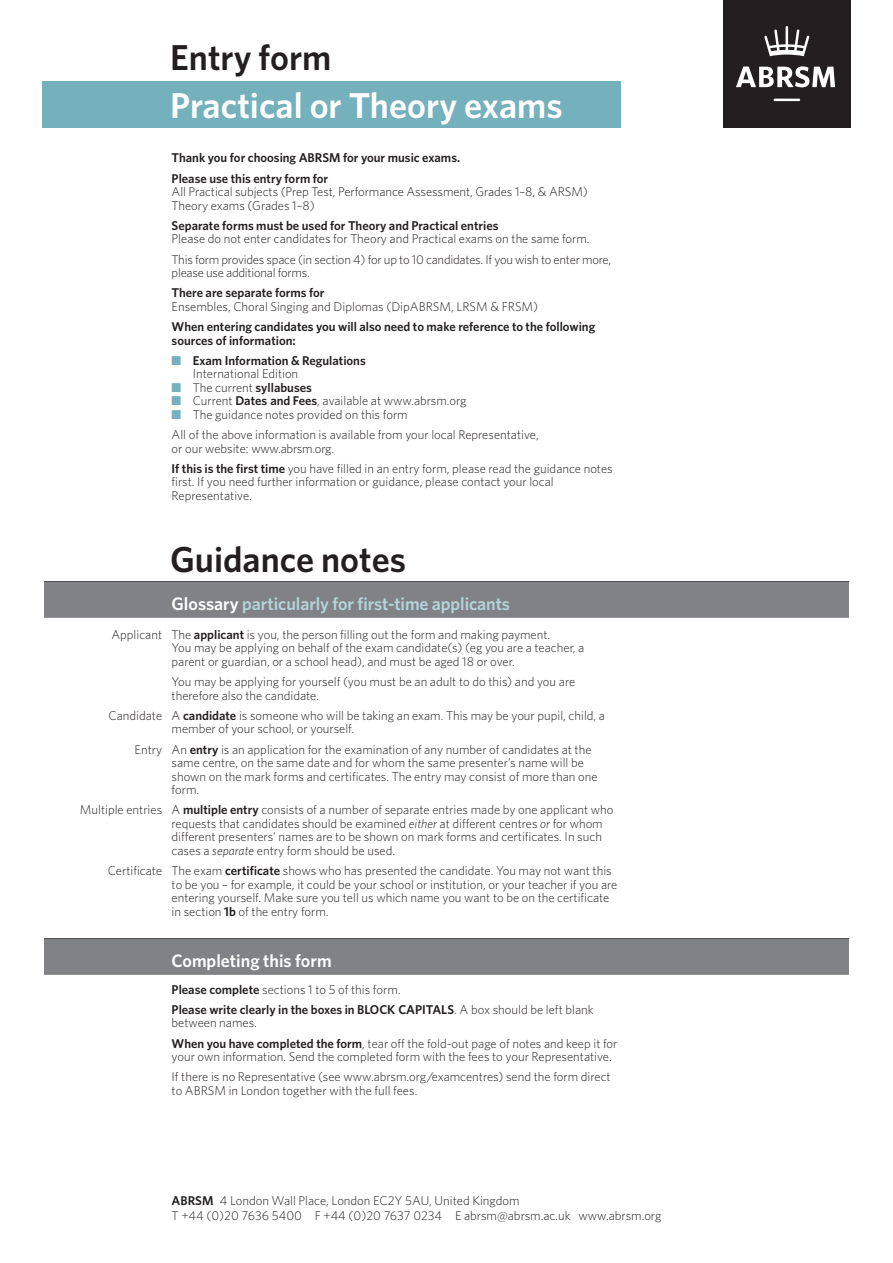
<style>
.page{position:relative;width:893px;height:1263px;background:#fff}
.page>*{position:absolute;margin:0;border:0;box-sizing:border-box;transform-origin:0 0}
.t1{font:600 36px "Whitney";color:#fff}
.t2{font:600 36px "Whitney";color:#231f20}
.t3{font:600 18px "Whitney";letter-spacing:-.005em;color:#b4d3db}
.t4{font:600 18px "Whitney";color:#fff}
.t5{font:300 12.75px/13.5px "Whitney";color:#231f20}
.t6{font:600 12.75px/20.2px "Whitney";color:#231f20}
.t7{font:300 12.75px "Whitney";letter-spacing:-.02em;color:#231f20}
.s1{color:#74b1bd}
.s2{font-weight:300}
.s3{font-weight:600}
.s4{color:#fff}
.s5{font-style:italic}
</style>
<div class="page">
<div style="left:43px;top:81px;width:578px;height:47px;background:#74b1bd"></div>
<hr style="left:44px;top:938px;width:805px;height:1px;background:#231f20">
<div style="left:44px;top:939px;width:805px;height:36px;background:#808285"></div>
<hr style="left:44px;top:581px;width:805px;height:1px;background:#231f20">
<div style="left:44px;top:582px;width:805px;height:36px;background:#808285"></div>
<div style="left:723px;top:0;width:127px;height:128px;background:#231f20"></div>
<svg style="left:736px;top:26px;width:99px;height:75px"></svg>
<h1 class="t2" style="left:170px;top:45px;width:163px">Entry form</h1>
<h1 class="t1" style="left:170px;top:93px;width:394px">Practical or Theory exams</h1>
<p class="t6" style="left:172px;top:149px;width:290px">Thank you for choosing ABRSM for your music exams.<br>Please use this entry form for</p>
<p class="t5" style="left:172px;top:186px;width:418px">All Practical subjects (Prep Test, Performance Assessment, Grades 1–8, &amp; ARSM)<br>Theory exams (Grades 1–8)</p>
<p class="t6" style="left:172px;top:217px;width:328px">Separate forms must be used for Theory and Practical entries</p>
<p class="t5" style="left:172px;top:230px;width:441px;line-height:20.2px">Please do not enter candidates for Theory and Practical exams on the same form.<br>This form provides space (in section 4) for up to 10 candidates. If you wish to enter more,</p>
<p class="t7" style="left:172px;top:268px;width:140px">please use additional forms.</p>
<p class="t6" style="left:172px;top:284px;width:154px">There are separate forms for</p>
<p class="t5" style="left:172px;top:301px;width:368px">Ensembles, Choral Singing and Diplomas (DipABRSM, LRSM &amp; FRSM)</p>
<p class="t6" style="left:172px;top:321px;width:425px;line-height:13.5px">When entering candidates you will also need to make reference to the following sources of information:</p>
<p class="t6" style="left:193px;top:355px;width:174px;line-height:13.5px;text-indent:-21px"><span class="s1">■</span> Exam Information &amp; Regulations<br><span class="s2">International Edition</span></p>
<p class="t5" style="left:172px;top:382px;width:142px"><span class="s1">■</span> The current <span class="s3">syllabuses</span></p>
<p class="t5" style="left:172px;top:395px;width:297px"><span class="s1">■</span> Current <span class="s3">Dates and Fees</span>, available at www.abrsm.org</p>
<p class="t5" style="left:172px;top:406px;width:369px;line-height:20.2px"><span class="s1">■</span> The guidance notes provided on this form<br>All of the above information is available from your local Representative,</p>
<p class="t5" style="left:172px;top:439px;width:443px;line-height:20.2px">or our website: www.abrsm.org.<br><span class="s3">If this is the first time</span> you have filled in an entry form, please read the guidance notes</p>
<p class="t5" style="left:172px;top:476px;width:384px">first. If you need further information or guidance, please contact your local<br>Representative.</p>
<h1 class="t2" style="left:170px;top:547px;width:237px">Guidance notes</h1>
<p class="t5" style="left:111px;top:629px;width:52px">Applicant</p>
<p class="t5" style="left:109px;top:710px;width:55px">Candidate</p>
<p class="t5" style="left:135px;top:744px;width:29px">Entry</p>
<p class="t5" style="left:80px;top:804px;width:84px">Multiple entries</p>
<p class="t5" style="left:108px;top:865px;width:56px">Certificate</p>
<h2 class="t3" style="left:172px;top:598px;width:340px"><span class="s4">Glossary</span> particularly for first-time applicants</h2>
<p class="t5" style="left:172px;top:629px;width:414px">The <span class="s3">applicant</span> is you, the person filling out the form and making payment.<br>You may be applying on behalf of the exam candidate(s) (eg you are a teacher, a parent or guardian, or a school head), and must be aged 18 or over.</p>
<p class="t5" style="left:172px;top:676px;width:405px">You may be applying for yourself (you must be an adult to do this) and you are therefore also the candidate.</p>
<p class="t5" style="left:172px;top:710px;width:435px">A <span class="s3">candidate</span> is someone who will be taking an exam. This may be your pupil, child, a member of your school, or yourself.</p>
<p class="t5" style="left:172px;top:744px;width:427px">An <span class="s3">entry</span> is an application for the examination of any number of candidates at the same centre, on the same date and for whom the same presenter’s name will be shown on the mark forms and certificates. The entry may consist of more than one form.</p>
<p class="t5" style="left:172px;top:804px;width:443px">A <span class="s3">multiple entry</span> consists of a number of separate entries made by one applicant who requests that candidates should be examined <span class="s5">either</span> at different centres <span class="s5">or</span> for whom different presenters’ names are to be shown on mark forms and certificates. In such cases a <span class="s5">separate</span> entry form should be used.</p>
<p class="t5" style="left:172px;top:865px;width:447px">The exam <span class="s3">certificate</span> shows who has presented the candidate. You may not want this to be you – for example, it could be your school or institution, or your teacher if you are entering yourself. Make sure you tell us which name you want to be on the certificate in section <span class="s3">1b</span> of the entry form.</p>
<h2 class="t4" style="left:172px;top:955px;width:162px">Completing this form</h2>
<p class="t6" style="left:172px;top:980px;width:423px">Please complete <span class="s2">sections 1 to 5 of this form.<br></span>Please write clearly in the boxes in BLOCK CAPITALS<span class="s2">. A box should be left blank</span></p>
<p class="t5" style="left:172px;top:1014px;width:447px;line-height:20.2px">between names.<br><span class="s3">When you have completed the form</span>, tear off the fold-out page of notes and keep it for</p>
<p class="t5" style="left:172px;top:1048px;width:442px;line-height:20.2px">your own information. Send the completed form with the fees to your Representative.<br>If there is no Representative (see www.abrsm.org/examcentres) send the form direct</p>
<p class="t5" style="left:172px;top:1085px;width:247px">to ABRSM in London together with the full fees.</p>
<p class="t5" style="left:172px;top:1195px;width:491px;line-height:15px"><span class="s3">ABRSM</span> 4 London Wall Place, London EC2Y 5AU, United Kingdom<br>T +44 (0)20 7636 5400 F +44 (0)20 7637 0234 E abrsm@abrsm.ac.uk www.abrsm.org</p>
</div>
